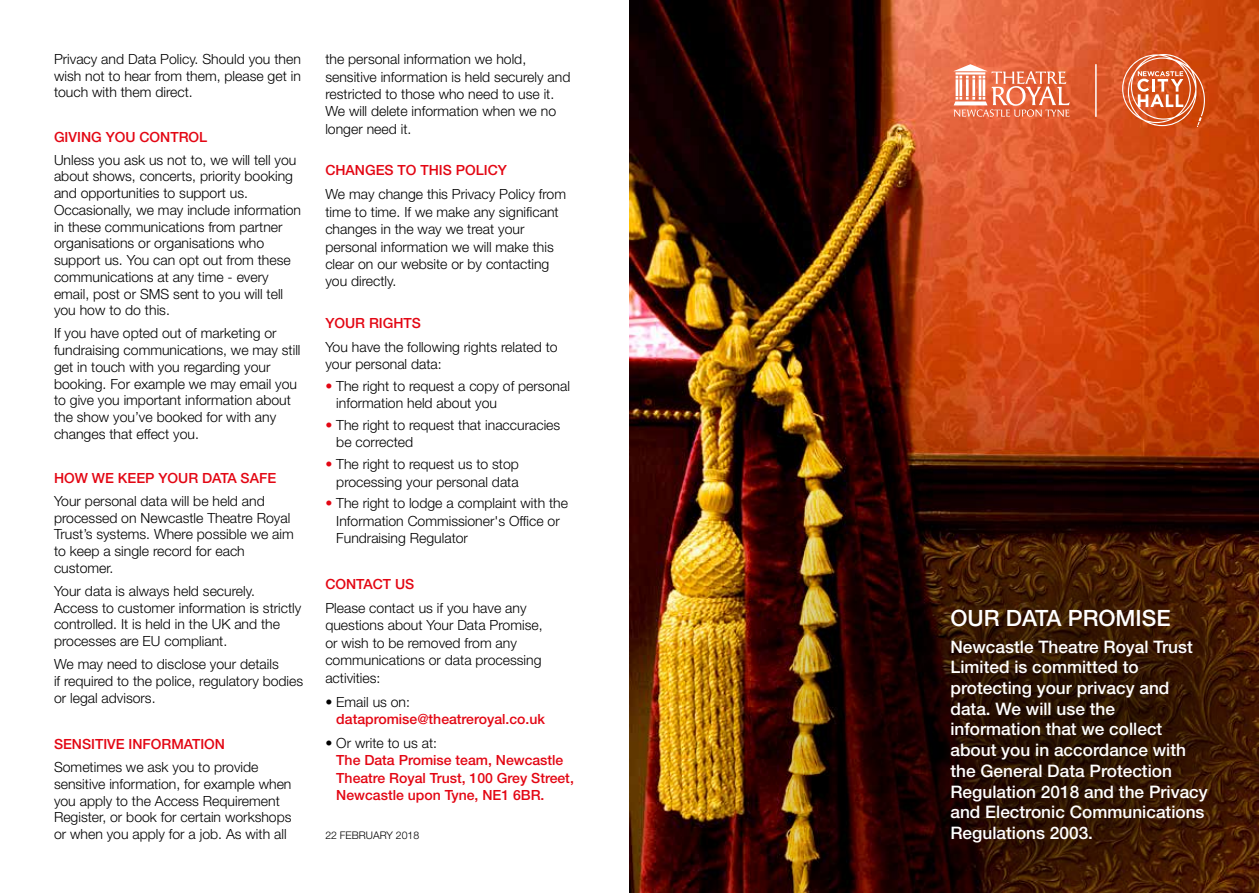
<style>
.page{position:relative;width:1259px;height:893px;background:#fff}
.page>*{position:absolute;margin:0;border:0;box-sizing:border-box;transform-origin:0 0}
.t1{font:500 22.5px "Helvetica Neue LT Std";color:#fff}
.t2{font:500 17.25px/20.7px "Helvetica Neue LT Std";color:#fff}
.t3{font:300 14.1px/16.8px "Helvetica Neue LT Std";color:#000}
.t4{font:500 14.1px/17.5px "Helvetica Neue LT Std";color:#e30613}
.t5{font:300 10.5px "Helvetica Neue LT Std";color:#000}
.s1{color:#e30613}
</style>
<div class="page">
<img style="left:629px;top:0;width:630px;height:893px">
<hr style="left:1095px;top:64px;width:1px;height:53px;background:#fff">
<svg style="left:953px;top:64px;width:116px;height:53px;background:#ec8d6f"></svg>
<svg style="left:1122px;top:54px;width:83px;height:73px;background:#dc7348"></svg>
<div style="left:669px;top:327px;width:590px;height:566px;background:#000;opacity:.75"></div>
<p class="t3" style="left:54px;top:50px;width:248px;text-align:justify">Privacy and Data Policy. Should you then wish not to hear from them, please get in touch with them direct.</p>
<p class="t4" style="left:54px;top:128px;width:155px">GIVING YOU CONTROL</p>
<p class="t3" style="left:54px;top:151px;width:249px">Unless you ask us not to, we will tell you about shows, concerts, priority booking and opportunities to support us.<br>Occasionally, we may include information in these communications from partner organisations or organisations who support us. You can opt out from these communications at any time - every email, post or SMS sent to you will tell you how to do this.</p>
<p class="t3" style="left:54px;top:325px;width:248px">If you have opted out of marketing or fundraising communications, we may still get in touch with you regarding your booking. For example we may email you to give you important information about the show you’ve booked for with any changes that effect you.</p>
<p class="t4" style="left:54px;top:469px;width:224px">HOW WE KEEP YOUR DATA SAFE</p>
<p class="t3" style="left:54px;top:492px;width:241px">Your personal data will be held and processed on Newcastle Theatre Royal<br>Trust’s systems. Where possible we aim to keep a single record for each customer.</p>
<p class="t3" style="left:54px;top:582px;width:249px">Your data is always held securely.<br>Access to customer information is strictly controlled. It is held in the UK and the processes are EU compliant.</p>
<p class="t3" style="left:54px;top:656px;width:251px">We may need to disclose your details<br>if required to the police, regulatory bodies or legal advisors.</p>
<p class="t4" style="left:54px;top:735px;width:172px">SENSITIVE INFORMATION</p>
<p class="t3" style="left:54px;top:758px;width:239px">Sometimes we ask you to provide sensitive information, for example when you apply to the Access Requirement Register, or book for certain workshops or when you apply for a job. As with all</p>
<p class="t3" style="left:325px;top:50px;width:246px;line-height:17.5px">the personal information we hold, sensitive information is held securely and restricted to those who need to use it.<br>We will delete information when we no longer need it.</p>
<p class="t4" style="left:325px;top:161px;width:183px">CHANGES TO THIS POLICY</p>
<p class="t3" style="left:325px;top:185px;width:242px;line-height:17.4px">We may change this Privacy Policy from time to time. If we make any significant changes in the way we treat your personal information we will make this clear on our website or by contacting you directly.</p>
<p class="t4" style="left:325px;top:314px;width:97px">YOUR RIGHTS</p>
<p class="t3" style="left:325px;top:337px;width:234px;line-height:17.5px">You have the following rights related to your personal data:</p>
<p class="t3" style="left:336px;top:377px;width:235px;line-height:17.5px;text-indent:-11px"><span class="s1">•</span> The right to request a copy of personal information held about you</p>
<p class="t3" style="left:336px;top:416px;width:225px;line-height:17.5px;text-indent:-11px"><span class="s1">•</span> The right to request that inaccuracies be corrected</p>
<p class="t3" style="left:325px;top:455px;width:195px;line-height:17.5px;text-align:right"><span class="s1">•</span> The right to request us to stop processing your personal data</p>
<p class="t3" style="left:336px;top:494px;width:233px;line-height:17.5px;text-indent:-11px"><span class="s1">•</span> The right to lodge a complaint with the<br>Information Commissioner's Office or<br>Fundraising Regulator</p>
<p class="t4" style="left:325px;top:575px;width:90px">CONTACT US</p>
<p class="t3" style="left:325px;top:599px;width:219px;line-height:17.4px">Please contact us if you have any questions about Your Data Promise, or wish to be removed from any communications or data processing activities:</p>
<p class="t3" style="left:325px;top:693px;width:86px">• Email us on:</p>
<p class="t4" style="left:336px;top:710px;width:210px">datapromise@theatreroyal.co.uk</p>
<p class="t3" style="left:325px;top:734px;width:113px">• Or write to us at:</p>
<p class="t4" style="left:336px;top:751px;width:239px">The Data Promise team, Newcastle<br>Theatre Royal Trust, 100 Grey Street,<br>Newcastle upon Tyne, NE1 6BR.</p>
<p class="t5" style="left:325px;top:829px;width:95px">22 FEBRUARY 2018</p>
<h1 class="t1" style="left:950px;top:604px;width:222px">OUR DATA PROMISE</h1>
<p class="t2" style="left:950px;top:636px;width:259px">Newcastle Theatre Royal Trust<br>Limited is committed to protecting your privacy and data. We will use the information that we collect about you in accordance with the General Data Protection<br>Regulation 2018 and the Privacy and Electronic Communications<br>Regulations 2003.</p>
</div>
